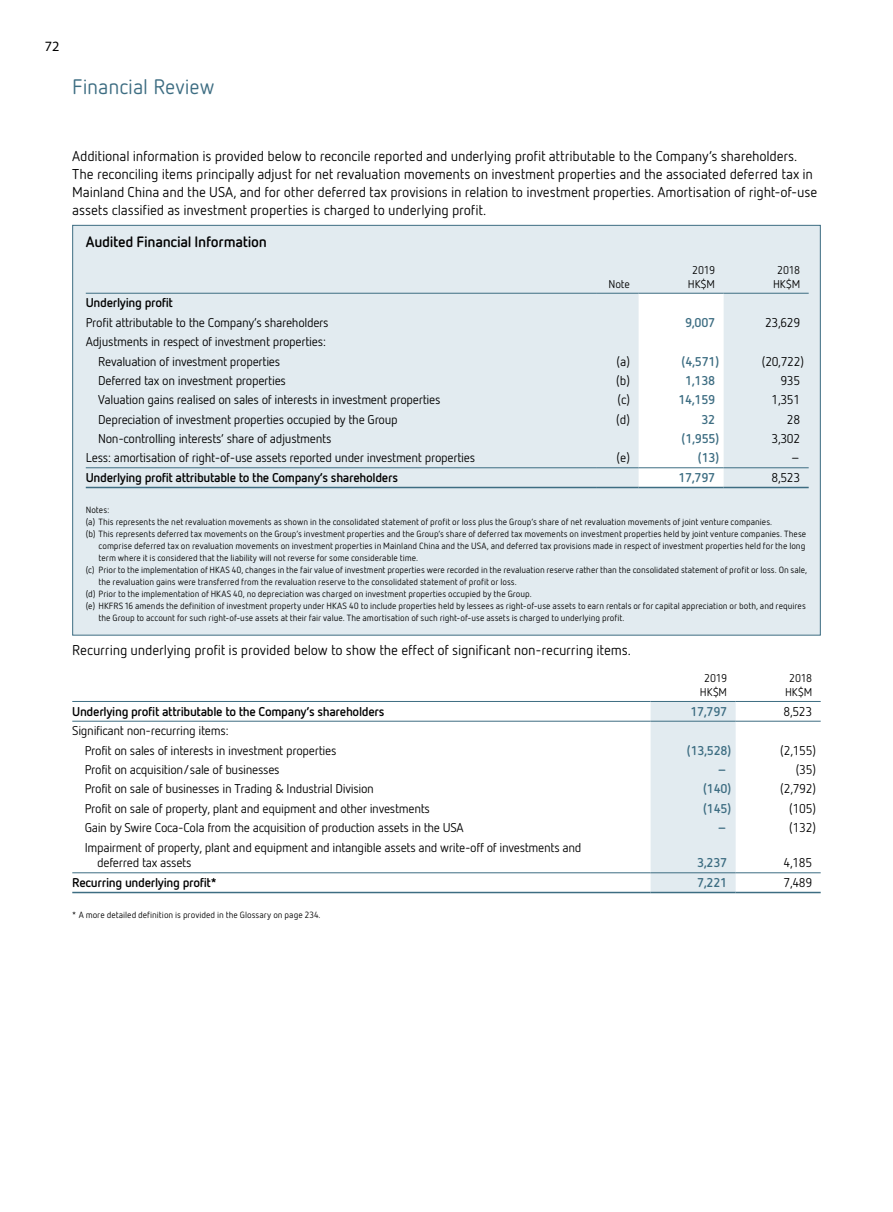
<style>
.page{position:relative;width:893px;height:1212px;background:#fff}
.page>*{position:absolute;margin:0;border:0;box-sizing:border-box;transform-origin:0 0}
.t1{font:21px "Netto OT";letter-spacing:-.005em;color:#3d6d82}
.t2{font:700 15px "Netto OT";letter-spacing:-.02em;color:#000}
.t3{font:14.25px/18px "Netto OT";letter-spacing:-.015em;color:#000}
.t4{font:14.25px "Myriad Pro";color:#000}
.t5{font:12.75px/19.4px "Netto OT";letter-spacing:-.025em;color:#000}
.t6{font:700 12.75px "Netto OT";letter-spacing:-.025em;color:#000}
.t7{font:700 12.75px "Netto OT";letter-spacing:-.025em;color:#3d6d82}
.t8{font:11.25px/14.2px "Netto OT";letter-spacing:-.015em;color:#000;text-align:center}
.t9{font:9px "Netto OT";color:#000}
</style>
<div class="page">
<div style="left:73px;top:225px;width:747px;height:410px;background:#e2ebf0"></div>
<div style="left:639px;top:294px;width:85px;height:193px;background:#fff"></div>
<hr style="left:86px;top:293px;width:510px;height:1px;background:#3d6d82">
<hr style="left:596px;top:293px;width:43px;height:1px;background:#3d6d82">
<hr style="left:639px;top:293px;width:85px;height:1px;background:#3d6d82">
<hr style="left:724px;top:293px;width:85px;height:1px;background:#3d6d82">
<hr style="left:86px;top:487px;width:510px;height:1px;background:#3d6d82">
<hr style="left:596px;top:487px;width:43px;height:1px;background:#3d6d82">
<hr style="left:639px;top:487px;width:85px;height:1px;background:#3d6d82">
<hr style="left:724px;top:487px;width:85px;height:1px;background:#3d6d82">
<hr style="left:86px;top:467px;width:510px;height:1px;background:#3d6d82">
<hr style="left:596px;top:467px;width:43px;height:1px;background:#3d6d82">
<hr style="left:639px;top:467px;width:85px;height:1px;background:#3d6d82">
<hr style="left:724px;top:467px;width:85px;height:1px;background:#3d6d82">
<div style="left:651px;top:702px;width:85px;height:190px;background:#e2ebf0"></div>
<hr style="left:72px;top:892px;width:579px;height:1px;background:#3d6d82">
<hr style="left:651px;top:892px;width:85px;height:1px;background:#3d6d82">
<hr style="left:736px;top:892px;width:85px;height:1px;background:#3d6d82">
<hr style="left:72px;top:872px;width:579px;height:1px;background:#3d6d82">
<hr style="left:651px;top:872px;width:85px;height:1px;background:#3d6d82">
<hr style="left:736px;top:872px;width:85px;height:1px;background:#3d6d82">
<hr style="left:72px;top:721px;width:579px;height:1px;background:#3d6d82">
<hr style="left:651px;top:721px;width:85px;height:1px;background:#3d6d82">
<hr style="left:736px;top:721px;width:85px;height:1px;background:#3d6d82">
<hr style="left:72px;top:701px;width:579px;height:1px;background:#3d6d82">
<hr style="left:651px;top:701px;width:85px;height:1px;background:#3d6d82">
<hr style="left:736px;top:701px;width:85px;height:1px;background:#3d6d82">
<h3 class="t4" style="left:45px;top:37px;width:16px">72</h3>
<h1 class="t1" style="left:72px;top:74px;width:144px">Financial Review</h1>
<p class="t3" style="left:72px;top:147px;width:747px">Additional information is provided below to reconcile reported and underlying profit attributable to the Company’s shareholders.<br>The reconciling items principally adjust for net revaluation movements on investment properties and the associated deferred tax in Mainland China and the USA, and for other deferred tax provisions in relation to investment properties. Amortisation of right-of-use assets classified as investment properties is charged to underlying profit.</p>
<h2 class="t2" style="left:86px;top:232px;width:183px">Audited Financial Information</h2>
<p class="t8" style="left:608px;top:277px;width:23px">Note</p>
<p class="t8" style="left:688px;top:262px;width:29px">2019<br>HK$M</p>
<p class="t8" style="left:773px;top:262px;width:29px">2018<br>HK$M</p>
<h3 class="t6" style="left:86px;top:295px;width:89px">Underlying profit</h3>
<h3 class="t5" style="left:86px;top:312px;width:244px">Profit attributable to the Company’s shareholders</h3>
<h3 class="t7" style="left:685px;top:314px;width:32px">9,007</h3>
<h3 class="t5" style="left:765px;top:312px;width:37px">23,629</h3>
<h3 class="t5" style="left:98px;top:332px;width:229px;text-indent:-12px">Adjustments in respect of investment properties:<br>Revaluation of investment properties</h3>
<h3 class="t5" style="left:617px;top:351px;width:15px">(a)</h3>
<h3 class="t7" style="left:682px;top:353px;width:39px">(4,571)</h3>
<h3 class="t5" style="left:762px;top:351px;width:44px">(20,722)</h3>
<h3 class="t5" style="left:98px;top:370px;width:189px">Deferred tax on investment properties</h3>
<h3 class="t5" style="left:616px;top:370px;width:15px">(b)</h3>
<h3 class="t7" style="left:685px;top:372px;width:32px">1,138</h3>
<h3 class="t5" style="left:780px;top:370px;width:21px">935</h3>
<h3 class="t5" style="left:98px;top:390px;width:344px">Valuation gains realised on sales of interests in investment properties</h3>
<h3 class="t5" style="left:617px;top:390px;width:14px">(c)</h3>
<h3 class="t7" style="left:678px;top:392px;width:38px">14,159</h3>
<h3 class="t5" style="left:771px;top:390px;width:30px">1,351</h3>
<h3 class="t5" style="left:98px;top:409px;width:301px">Depreciation of investment properties occupied by the Group</h3>
<h3 class="t5" style="left:616px;top:409px;width:15px">(d)</h3>
<h3 class="t7" style="left:701px;top:411px;width:15px">32</h3>
<h3 class="t5" style="left:787px;top:409px;width:15px">28</h3>
<h3 class="t5" style="left:98px;top:429px;width:235px">Non-controlling interests’ share of adjustments</h3>
<h3 class="t7" style="left:682px;top:430px;width:39px">(1,955)</h3>
<h3 class="t5" style="left:771px;top:429px;width:30px">3,302</h3>
<h3 class="t5" style="left:86px;top:448px;width:391px">Less: amortisation of right-of-use assets reported under investment properties</h3>
<h3 class="t5" style="left:617px;top:448px;width:15px">(e)</h3>
<h3 class="t7" style="left:698px;top:450px;width:23px">(13)</h3>
<h3 class="t5" style="left:790px;top:448px;width:11px">–</h3>
<h3 class="t6" style="left:86px;top:469px;width:314px">Underlying profit attributable to the Company’s shareholders</h3>
<h3 class="t7" style="left:678px;top:469px;width:38px">17,797</h3>
<h3 class="t5" style="left:771px;top:468px;width:30px">8,523</h3>
<p class="t9" style="left:86px;top:504px;width:25px">Notes:</p>
<p class="t9" style="left:86px;top:516px;width:688px">(a) This represents the net revaluation movements as shown in the consolidated statement of profit or loss plus the Group’s share of net revaluation movements of joint venture companies.</p>
<p class="t9" style="left:86px;top:528px;width:722px">(b) This represents deferred tax movements on the Group’s investment properties and the Group’s share of deferred tax movements on investment properties held by joint venture companies. These</p>
<p class="t9" style="left:99px;top:540px;width:708px">comprise deferred tax on revaluation movements on investment properties in Mainland China and the USA, and deferred tax provisions made in respect of investment properties held for the long</p>
<p class="t9" style="left:99px;top:552px;width:321px">term where it is considered that the liability will not reverse for some considerable time.</p>
<p class="t9" style="left:86px;top:564px;width:723px">(c) Prior to the implementation of HKAS 40, changes in the fair value of investment properties were recorded in the revaluation reserve rather than the consolidated statement of profit or loss. On sale,</p>
<p class="t9" style="left:99px;top:576px;width:420px">the revaluation gains were transferred from the revaluation reserve to the consolidated statement of profit or loss.</p>
<p class="t9" style="left:86px;top:588px;width:448px">(d) Prior to the implementation of HKAS 40, no depreciation was charged on investment properties occupied by the Group.</p>
<p class="t9" style="left:86px;top:600px;width:722px">(e) HKFRS 16 amends the definition of investment property under HKAS 40 to include properties held by lessees as right-of-use assets to earn rentals or for capital appreciation or both, and requires</p>
<p class="t9" style="left:99px;top:612px;width:527px">the Group to account for such right-of-use assets at their fair value. The amortisation of such right-of-use assets is charged to underlying profit.</p>
<h3 class="t3" style="left:72px;top:641px;width:560px">Recurring underlying profit is provided below to show the effect of significant non-recurring items.</h3>
<p class="t8" style="left:700px;top:671px;width:29px">2019<br>HK$M</p>
<p class="t8" style="left:785px;top:671px;width:29px">2018<br>HK$M</p>
<h3 class="t6" style="left:72px;top:703px;width:314px">Underlying profit attributable to the Company’s shareholders</h3>
<h3 class="t7" style="left:690px;top:703px;width:38px">17,797</h3>
<h3 class="t5" style="left:783px;top:701px;width:30px">8,523</h3>
<h3 class="t5" style="left:85px;top:721px;width:253px;text-indent:-12px">Significant non-recurring items:<br>Profit on sales of interests in investment properties</h3>
<h3 class="t7" style="left:687px;top:742px;width:46px">(13,528)</h3>
<h3 class="t5" style="left:780px;top:740px;width:37px">(2,155)</h3>
<h3 class="t5" style="left:85px;top:760px;width:196px">Profit on acquisition/sale of businesses</h3>
<h3 class="t7" style="left:717px;top:762px;width:11px">–</h3>
<h3 class="t5" style="left:796px;top:760px;width:22px">(35)</h3>
<h3 class="t5" style="left:85px;top:779px;width:291px">Profit on sale of businesses in Trading &amp; Industrial Division</h3>
<h3 class="t7" style="left:703px;top:781px;width:30px">(140)</h3>
<h3 class="t5" style="left:780px;top:779px;width:37px">(2,792)</h3>
<h3 class="t5" style="left:85px;top:798px;width:347px">Profit on sale of property, plant and equipment and other investments</h3>
<h3 class="t7" style="left:703px;top:800px;width:30px">(145)</h3>
<h3 class="t5" style="left:789px;top:798px;width:28px">(105)</h3>
<h3 class="t5" style="left:85px;top:818px;width:381px">Gain by Swire Coca-Cola from the acquisition of production assets in the USA</h3>
<h3 class="t7" style="left:717px;top:820px;width:11px">–</h3>
<h3 class="t5" style="left:789px;top:818px;width:28px">(132)</h3>
<h3 class="t5" style="left:97px;top:839px;width:486px;line-height:15.8px;text-indent:-12px">Impairment of property, plant and equipment and intangible assets and write-off of investments and deferred tax assets</h3>
<h3 class="t7" style="left:697px;top:855px;width:32px">3,237</h3>
<h3 class="t5" style="left:783px;top:853px;width:30px">4,185</h3>
<h3 class="t6" style="left:72px;top:874px;width:146px">Recurring underlying profit*</h3>
<h3 class="t7" style="left:697px;top:874px;width:32px">7,221</h3>
<h3 class="t5" style="left:783px;top:873px;width:30px">7,489</h3>
<p class="t9" style="left:72px;top:909px;width:250px">* A more detailed definition is provided in the Glossary on page 234.</p>
</div>
